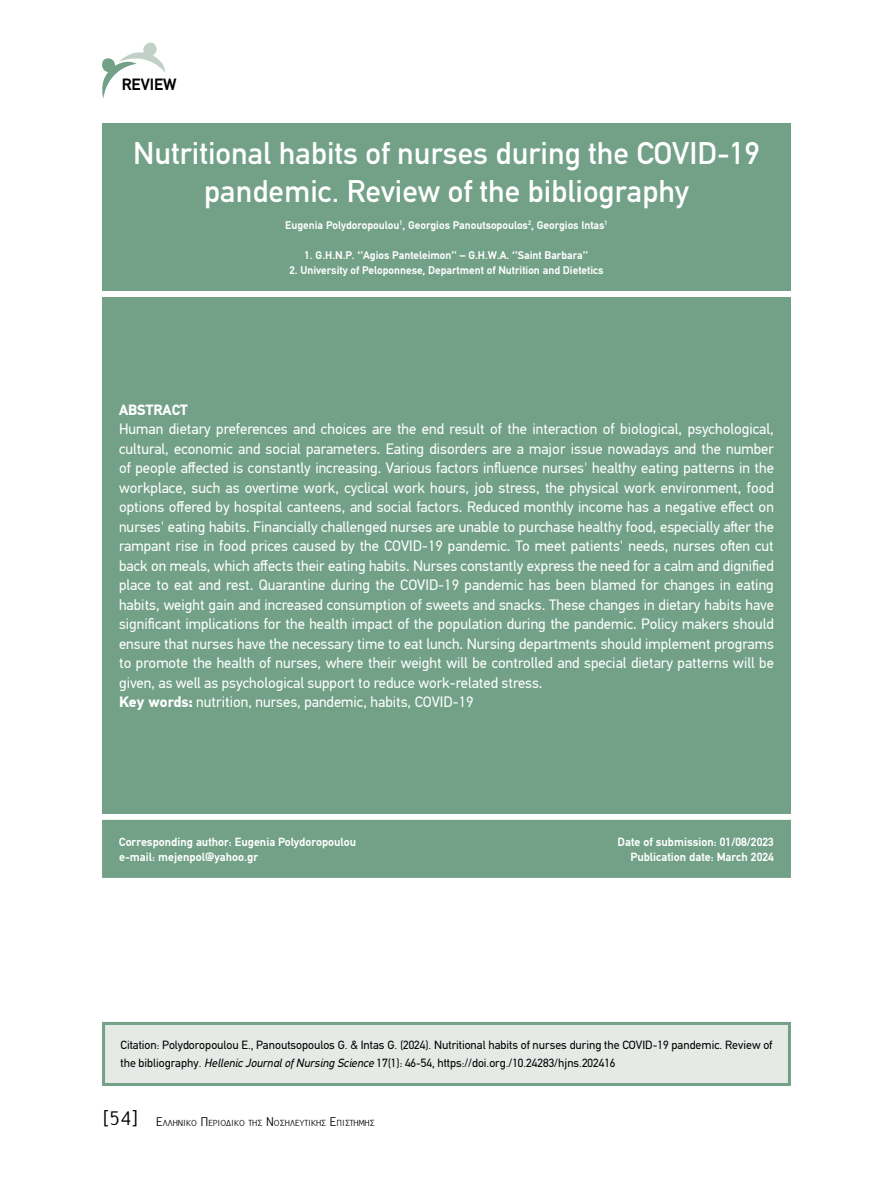
<style>
.page{position:relative;width:893px;height:1191px;background:#fff}
.page>*{position:absolute;margin:0;border:0;box-sizing:border-box;transform-origin:0 0}
.t1{font:500 31.5px/37.8px "PF Din Text";color:#fff;text-align:center}
.t2{font:700 16.5px "PF Din Text";color:#000}
.t3{font:15px/19.5px "PF Din Text Pro";color:#fff}
.t4{font:900 15px "PF Din Text";color:#fff}
.t5{font:12px/18px "PF Din Text";color:#000}
.t6{font:700 12px/15px "PF Din Text";color:#fff}
.t7{font:700 11.25px "PF Din Text";color:#fff}
.t8{font:9.45px "PF Report";color:#000}
.s1{font-weight:700}
.s2{font-style:italic}
.s3{font-size:21px}
.s4{font-size:13.5px}
</style>
<div class="page">
<svg style="left:102px;top:42px;width:63px;height:57px"></svg>
<div style="left:102px;top:124px;width:689px;height:167px;background:#72a188"></div>
<div style="left:102px;top:297px;width:689px;height:517px;background:#72a188"></div>
<div style="left:102px;top:820px;width:689px;height:58px;background:#72a188"></div>
<div style="left:104px;top:1023px;width:685px;height:61px;background:#e5eae6"></div>
<hr style="left:102px;top:1025px;width:3px;height:58px;background:#72a188">
<hr style="left:102px;top:1022px;width:689px;height:3px;background:#72a188">
<hr style="left:788px;top:1025px;width:3px;height:58px;background:#72a188">
<hr style="left:102px;top:1083px;width:689px;height:3px;background:#72a188">
<p class="t2" style="left:122px;top:74px;width:57px">REVIEW</p>
<h1 class="t1" style="left:133px;top:135px;width:628px">Nutritional habits of nurses during the COVID-19 pandemic. Review of the bibliography</h1>
<p class="t7" style="left:285px;top:219px;width:324px">Eugenia Polydoropoulou<sup>1</sup>, Georgios Panoutsopoulos<sup>2</sup>, Georgios Intas<sup>1</sup></p>
<p class="t7" style="left:305px;top:249px;width:285px">1. G.Η.N.P. ‘’Agios Panteleimon’’ – G.H.W.A. ‘’Saint Barbara’’</p>
<p class="t7" style="left:289px;top:264px;width:316px">2. University of Peloponnese, Department of Nutrition and Dietetics</p>
<p class="t4" style="left:119px;top:401px;width:70px">ABSTRACT</p>
<p class="t3" style="left:119px;top:419px;width:656px">Human dietary preferences and choices are the end result of the interaction of biological, psychological, cultural, economic and social parameters. Eating disorders are a major issue nowadays and the number of people affected is constantly increasing. Various factors influence nurses' healthy eating patterns in the workplace, such as overtime work, cyclical work hours, job stress, the physical work environment, food options offered by hospital canteens, and social factors. Reduced monthly income has a negative effect on nurses' eating habits. Financially challenged nurses are unable to purchase healthy food, especially after the rampant rise in food prices caused by the COVID-19 pandemic. To meet patients' needs, nurses often cut back on meals, which affects their eating habits. Nurses constantly express the need for a calm and dignified place to eat and rest. Quarantine during the COVID-19 pandemic has been blamed for changes in eating habits, weight gain and increased consumption of sweets and snacks. These changes in dietary habits have significant implications for the health impact of the population during the pandemic. Policy makers should ensure that nurses have the necessary time to eat lunch. Nursing departments should implement programs to promote the health of nurses, where their weight will be controlled and special dietary patterns will be given, as well as psychological support to reduce work-related stress.<br><span class="s1">Key words:</span> nutrition, nurses, pandemic, habits, COVID-19</p>
<p class="t6" style="left:119px;top:834px;width:239px">Corresponding author: Eugenia Polydoropoulou e-mail: mejenpol@yahoo.gr</p>
<p class="t6" style="left:618px;top:834px;width:158px;text-align:right">Date of submission: 01/08/2023<br>Publication date: March 2024</p>
<p class="t5" style="left:121px;top:1036px;width:653px">Citation: Polydoropoulou E., Panoutsopoulos G. &amp; Intas G. (2024). Nutritional habits of nurses during the COVID-19 pandemic. Review of the bibliography. <span class="s2">Hellenic Journal of Nursing Science</span> 17(1): 46-54, https://doi.org./10.24283/hjns.202416</p>
<p class="t8" style="left:102px;top:1118px;width:273px"><span class="s3">[54]</span> <span class="s4">Ε</span>λληνικο <span class="s4">Π</span>εριοδικο της <span class="s4">Ν</span>οσηλευτικησ <span class="s4">Ε</span>π ιστημησ</p>
</div>
